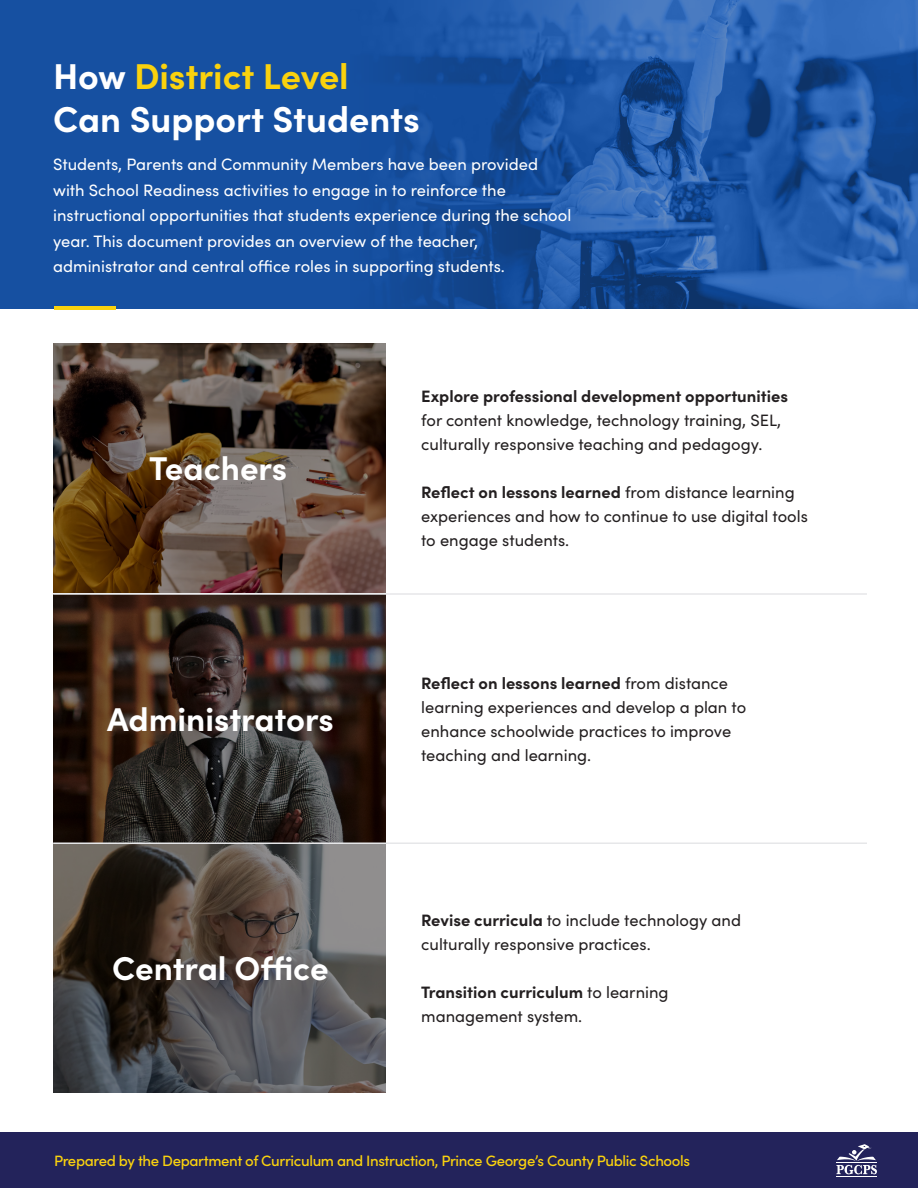
<style>
.page{position:relative;width:918px;height:1188px;background:#fff}
.page>*{position:absolute;margin:0;border:0;box-sizing:border-box;transform-origin:0 0}
.t1{font:700 36px "Sofia Pro";color:#fff}
.t2{font:700 36px "Sofia Pro";letter-spacing:-.005em;color:#fad20e}
.t3{font:700 33px "Sofia Pro";color:#fff}
.t4{font:16.5px/24px "Sofia Pro";color:#231f20}
.t5{font:16.5px "Sofia Pro";color:#fff}
.t6{font:700 16.5px/24px "Sofia Pro";color:#231f20}
.t7{font:500 15px "Sofia Pro";letter-spacing:-.025em;color:#fad20e}
.s1{color:#fff}
.s2{font-weight:400}
.s3{font-weight:700}
</style>
<div class="page">
<svg style="left:53px;top:595px;width:333px;height:247px;background:#352720"></svg>
<svg style="left:53px;top:844px;width:333px;height:249px;background:#504c4a"></svg>
<svg style="left:53px;top:344px;width:333px;height:249px;background:#584232"></svg>
<svg style="left:0;top:0;width:918px;height:308px;background:#1c54a3"></svg>
<div style="left:0;top:1132px;width:918px;height:56px;background:#23235b"></div>
<hr style="left:836px;top:1177px;width:41px;height:1px;background:#fff">
<svg style="left:836px;top:1144px;width:41px;height:30px"></svg>
<hr style="left:54px;top:306px;width:62px;height:4px;background:#fad20e">
<hr style="left:53px;top:593px;width:814px;height:2px;background:#e6e7e9">
<hr style="left:53px;top:842px;width:814px;height:2px;background:#e6e7e9">
<p class="t2" style="left:53px;top:49px;width:297px"><span class="s1">How</span> District Level</p>
<p class="t1" style="left:53px;top:92px;width:368px">Can Support Students</p>
<p class="t5" style="left:53px;top:152px;width:486px">Students, Parents and Community Members have been provided</p>
<p class="t5" style="left:53px;top:178px;width:454px">with School Readiness activities to engage in to reinforce the</p>
<p class="t5" style="left:53px;top:203px;width:520px">instructional opportunities that students experience during the school</p>
<p class="t5" style="left:53px;top:229px;width:427px">year. This document provides an overview of the teacher,</p>
<p class="t5" style="left:53px;top:254px;width:453px">administrator and central office roles in supporting students.</p>
<p class="t3" style="left:149px;top:443px;width:140px">Teachers</p>
<p class="t3" style="left:107px;top:694px;width:228px">Administrators</p>
<p class="t3" style="left:112px;top:943px;width:218px">Central Office</p>
<p class="t6" style="left:421px;top:383px;width:368px">Explore professional development opportunities <span class="s2">for content knowledge, technology training, SEL,</span></p>
<p class="t4" style="left:421px;top:431px;width:343px">culturally responsive teaching and pedagogy.</p>
<p class="t4" style="left:421px;top:479px;width:388px"><span class="s3">Reflect on lessons learned</span> from distance learning experiences and how to continue to use digital tools to engage students.</p>
<p class="t4" style="left:421px;top:670px;width:327px"><span class="s3">Reflect on lessons learned</span> from distance learning experiences and develop a plan to enhance schoolwide practices to improve teaching and learning.</p>
<p class="t4" style="left:421px;top:907px;width:321px"><span class="s3">Revise curricula</span> to include technology and culturally responsive practices.</p>
<p class="t4" style="left:421px;top:979px;width:249px"><span class="s3">Transition curriculum</span> to learning management system.</p>
<p class="t7" style="left:54px;top:1150px;width:638px">Prepared by the Department of Curriculum and Instruction, Prince George’s County Public Schools</p>
</div>
